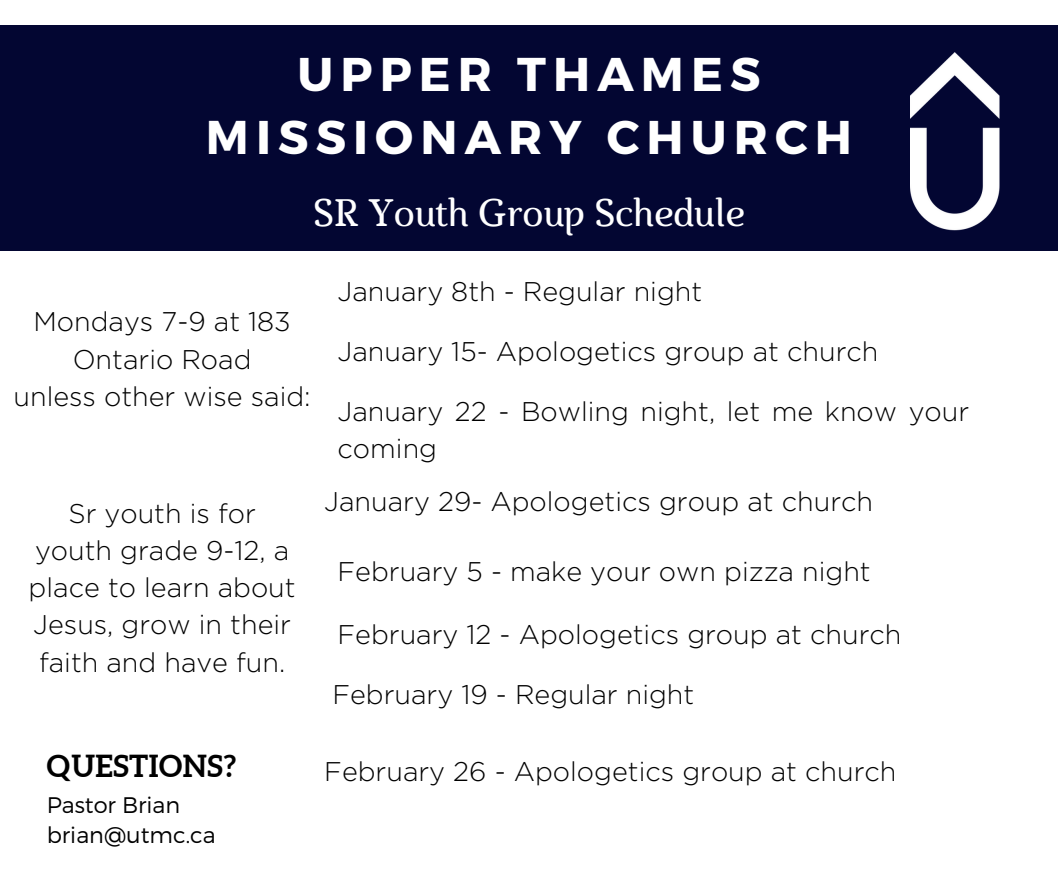
<style>
.page{position:relative;width:1058px;height:887px;background:#fff}
.page>*{position:absolute;margin:0;border:0;box-sizing:border-box;transform-origin:0 0}
.t1{font:700 47.25px/63px "Montserrat";letter-spacing:.15em;color:#fff;text-align:center}
.t2{font:italic 38.25px "Marta";color:#fff}
.t3{font:700 30.3px "Aleo";letter-spacing:.015em;color:#000}
.t4{font:300 27px/37.2px "Gotham";color:#000;text-align:center}
.t5{font:300 22.5px "Montserrat";color:#000}
</style>
<div class="page">
<div style="left:0;top:25px;width:1058px;height:225px;background:#030632"></div>
<img style="left:910px;top:53px;width:89px;height:178px">
<p class="t1" style="left:206px;top:41px;width:647px">UPPER THAMES<br>MISSIONARY CHURCH</p>
<p class="t2" style="left:313px;top:197px;width:433px">SR Youth Group Schedule</p>
<p class="t4" style="left:33px;top:303px;width:259px">Mondays 7-9 at 183<br>Ontario Road</p>
<p class="t4" style="left:14px;top:377px;width:299px">unless other wise said:</p>
<p class="t4" style="left:29px;top:494px;width:268px">Sr youth is for youth grade 9-12, a place to learn about<br>Jesus, grow in their faith and have fun.</p>
<p class="t4" style="left:337px;top:272px;width:366px">January 8th - Regular night</p>
<p class="t4" style="left:337px;top:332px;width:542px">January 15- Apologetics group at church</p>
<p class="t4" style="left:337px;top:392px;width:633px;text-align:left">January 22 - Bowling night, let me know your coming</p>
<p class="t4" style="left:324px;top:482px;width:550px">January 29- Apologetics group at church</p>
<p class="t4" style="left:337px;top:552px;width:534px">February 5 - make your own pizza night</p>
<p class="t4" style="left:337px;top:616px;width:565px">February 12 - Apologetics group at church</p>
<p class="t4" style="left:332px;top:675px;width:363px">February 19 - Regular night</p>
<p class="t3" style="left:47px;top:748px;width:191px">QUESTIONS?</p>
<p class="t5" style="left:47px;top:790px;width:135px">Pastor Brian</p>
<p class="t5" style="left:47px;top:820px;width:170px">brian@utmc.ca</p>
<p class="t4" style="left:324px;top:752px;width:573px">February 26 - Apologetics group at church</p>
</div>
